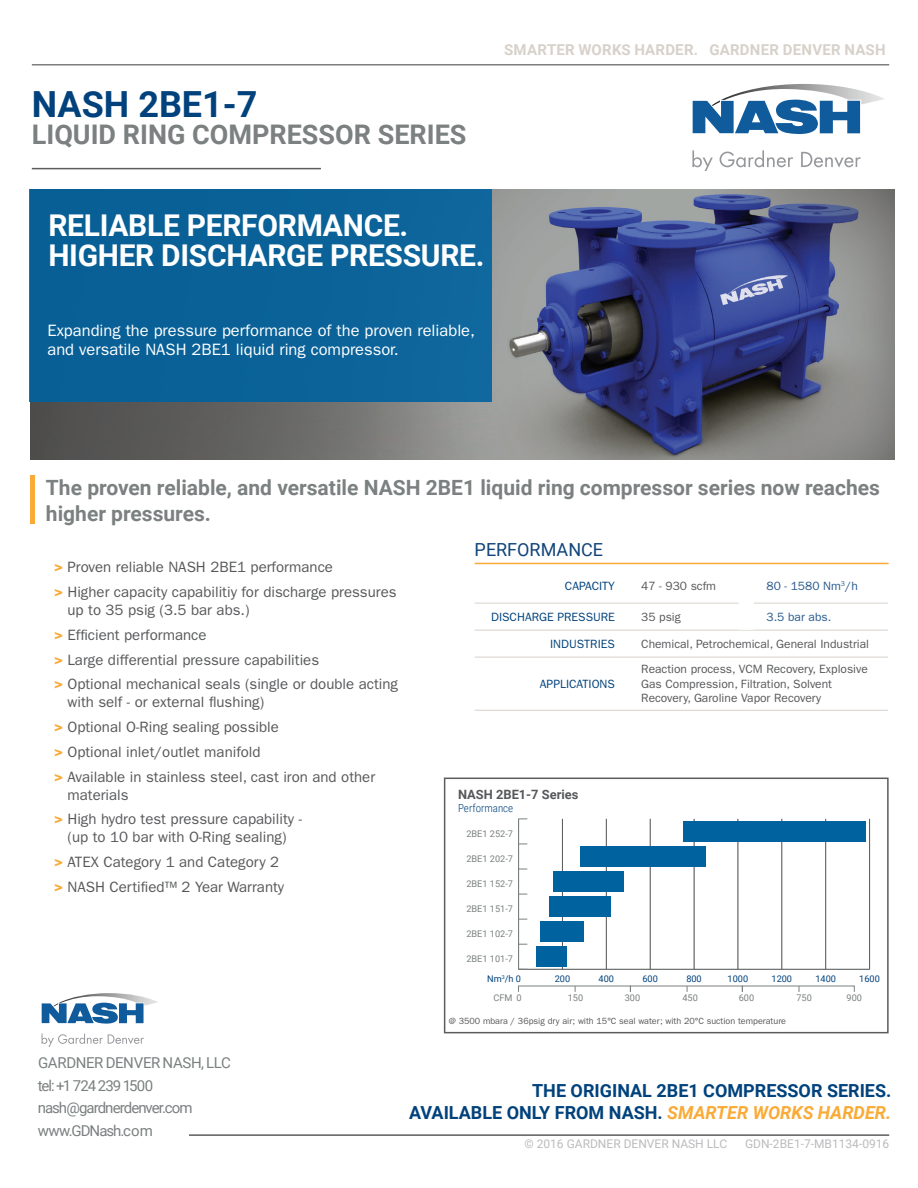
<style>
.page{position:relative;width:918px;height:1188px;background:#fff}
.page>*{position:absolute;margin:0;border:0;box-sizing:border-box;transform-origin:0 0}
.t1{font:700 36px "Roboto";color:#01427c}
.t2{font:700 30px "Roboto";letter-spacing:-.01em;color:#fff}
.t3{font:700 27px "Roboto";color:#7b8080}
.t4{font:700 21px/25.5px "Roboto";color:#7b8080}
.t5{font:700 18px "Roboto";color:#01427c}
.t6{font:18px "Roboto";color:#10447a}
.t7{font:16.5px/19.5px "ITC Franklin Gothic Std";color:#fff}
.t8{font:15px/18px "ITC Franklin Gothic Std";color:#57585a}
.t9{font:15px "Roboto";letter-spacing:-.055em;color:#7b8080}
.t10{font:700 15px "Roboto";letter-spacing:.015em;color:#d7d1ca}
.t11{font:15px "Roboto";letter-spacing:-.025em;color:#7b8080}
.t12{font:700 12.9px "Roboto";color:#57585a}
.t13{font:12px/14.4px "ITC Franklin Gothic Std";color:#57585a}
.t14{font:12px "Roboto";color:#babbbe}
.t15{font:12px "ITC Franklin Gothic Std";color:#01427c}
.t16{font:12px "ITC Franklin Gothic Std";color:#29598e}
.t17{font:300 10.95px "Roboto Condensed";color:#01427c}
.t18{font:9.15px "Roboto";color:#7b8080}
.t19{font:9.15px/18.9px "Roboto";color:#01427c;text-align:right}
.t20{font:9px "ITC Franklin Gothic Std";color:#57585a}
.s1{font-weight:600;color:#faaa36}
.s2{color:#7b8080}
.s3{font-style:italic;color:#faaa36}
</style>
<div class="page">
<img style="left:30px;top:189px;width:864px;height:270px">
<div style="left:29px;top:189px;width:462px;height:213px;background:#096198"></div>
<svg style="left:30px;top:475px;width:5px;height:49px"></svg>
<hr style="left:32px;top:64px;width:857px;height:2px;background:#5c5c5f">
<hr style="left:32px;top:168px;width:289px;height:1px;background:#5c5c5f">
<svg style="left:692px;top:150px;width:21px;height:21px"></svg>
<svg style="left:720px;top:150px;width:73px;height:17px"></svg>
<svg style="left:801px;top:152px;width:60px;height:16px"></svg>
<svg style="left:692px;top:84px;width:192px;height:51px"></svg>
<svg style="left:518px;top:986px;width:337px;height:6px"></svg>
<hr style="left:519px;top:969px;width:351px;height:1px;background:#57585a">
<hr style="left:562px;top:819px;width:1px;height:150px;background:#57585a">
<hr style="left:606px;top:819px;width:1px;height:150px;background:#57585a">
<hr style="left:650px;top:819px;width:1px;height:150px;background:#57585a">
<hr style="left:694px;top:819px;width:1px;height:150px;background:#57585a">
<hr style="left:738px;top:819px;width:1px;height:150px;background:#57585a">
<hr style="left:782px;top:819px;width:1px;height:150px;background:#57585a">
<hr style="left:825px;top:819px;width:1px;height:150px;background:#57585a">
<hr style="left:869px;top:819px;width:1px;height:150px;background:#57585a">
<hr style="left:518px;top:819px;width:1px;height:150px;background:#7b8080">
<div style="left:536px;top:947px;width:31px;height:20px;background:#00629f"></div>
<div style="left:540px;top:922px;width:44px;height:20px;background:#00629f"></div>
<div style="left:549px;top:897px;width:62px;height:20px;background:#00629f"></div>
<div style="left:554px;top:872px;width:70px;height:20px;background:#00629f"></div>
<div style="left:580px;top:846px;width:125px;height:21px;background:#00629f"></div>
<div style="left:683px;top:821px;width:182px;height:20px;background:#00629f"></div>
<div style="left:444px;top:778px;width:445px;height:255px;border:2px solid #5c5c5f"></div>
<hr style="left:189px;top:1134px;width:700px;height:2px;background:#5c5c5f">
<svg style="left:42px;top:1034px;width:102px;height:13px"></svg>
<svg style="left:41px;top:993px;width:117px;height:31px"></svg>
<hr style="left:475px;top:563px;width:414px;height:1px;background:#faaa36">
<svg style="left:475px;top:602px;width:413px;height:108px"></svg>
<hr style="left:475px;top:603px;width:146px;height:1px;background:#d7d1ca">
<hr style="left:475px;top:630px;width:146px;height:1px;background:#d7d1ca">
<hr style="left:475px;top:657px;width:146px;height:1px;background:#d7d1ca">
<hr style="left:475px;top:710px;width:146px;height:1px;background:#d7d1ca">
<hr style="left:621px;top:603px;width:118px;height:1px;background:#d7d1ca">
<hr style="left:754px;top:603px;width:134px;height:1px;background:#d7d1ca">
<hr style="left:621px;top:630px;width:125px;height:1px;background:#d7d1ca">
<hr style="left:746px;top:630px;width:142px;height:1px;background:#d7d1ca">
<hr style="left:621px;top:657px;width:125px;height:1px;background:#d7d1ca">
<hr style="left:746px;top:657px;width:142px;height:1px;background:#d7d1ca">
<hr style="left:621px;top:710px;width:125px;height:1px;background:#d7d1ca">
<hr style="left:746px;top:710px;width:142px;height:1px;background:#d7d1ca">
<div style="left:739px;top:568px;width:15px;height:35px;background:#fff"></div>
<div style="left:739px;top:603px;width:15px;height:27px;background:#fff"></div>
<p class="t1" style="left:32px;top:79px;width:227px">NASH 2BE1-7</p>
<p class="t3" style="left:32px;top:116px;width:436px">LIQUID RING COMPRESSOR SERIES</p>
<p class="t10" style="left:504px;top:39px;width:383px">SMARTER WORKS HARDER. GARDNER DENVER NASH</p>
<p class="t2" style="left:48px;top:205px;width:361px">RELIABLE PERFORMANCE.</p>
<p class="t2" style="left:48px;top:235px;width:438px">HIGHER DISCHARGE PRESSURE.</p>
<p class="t7" style="left:47px;top:321px;width:429px">Expanding the pressure performance of the proven reliable, and versatile NASH 2BE1 liquid ring compressor.</p>
<p class="t4" style="left:46px;top:474px;width:835px">The proven reliable, and versatile NASH 2BE1 liquid ring compressor series now reaches higher pressures.</p>
<p class="t8" style="left:54px;top:558px;width:280px"><span class="s1">&gt;</span> Proven reliable NASH 2BE1 performance</p>
<p class="t8" style="left:68px;top:583px;width:331px;text-indent:-14px"><span class="s1">&gt;</span> Higher capacity capabilitiy for discharge pressures up to 35 psig (3.5 bar abs.)</p>
<p class="t8" style="left:54px;top:626px;width:154px"><span class="s1">&gt;</span> Efficient performance</p>
<p class="t8" style="left:54px;top:651px;width:267px"><span class="s1">&gt;</span> Large differential pressure capabilities</p>
<p class="t8" style="left:68px;top:675px;width:332px;text-indent:-14px"><span class="s1">&gt;</span> Optional mechanical seals (single or double acting with self - or external flushing)</p>
<p class="t8" style="left:54px;top:718px;width:226px"><span class="s1">&gt;</span> Optional O-Ring sealing possible</p>
<p class="t8" style="left:54px;top:743px;width:208px"><span class="s1">&gt;</span> Optional inlet/outlet manifold</p>
<p class="t8" style="left:68px;top:768px;width:309px;text-indent:-14px"><span class="s1">&gt;</span> Available in stainless steel, cast iron and other materials</p>
<p class="t8" style="left:54px;top:810px;width:250px;text-align:center"><span class="s1">&gt;</span> High hydro test pressure capability - (up to 10 bar with O-Ring sealing)</p>
<p class="t8" style="left:54px;top:853px;width:227px"><span class="s1">&gt;</span> ATEX Category 1 and Category 2</p>
<p class="t8" style="left:54px;top:878px;width:232px"><span class="s1">&gt;</span> NASH Certified™ 2 Year Warranty</p>
<p class="t6" style="left:475px;top:537px;width:130px">PERFORMANCE</p>
<p class="t15" style="left:565px;top:579px;width:52px">CAPACITY</p>
<p class="t13" style="left:641px;top:579px;width:76px">47 - 930 scfm</p>
<p class="t16" style="left:767px;top:579px;width:93px">80 - 1580 Nm<sup>3</sup>/h</p>
<p class="t15" style="left:491px;top:610px;width:125px">DISCHARGE PRESSURE</p>
<p class="t13" style="left:641px;top:610px;width:41px">35 psig</p>
<p class="t16" style="left:767px;top:610px;width:66px">3.5 bar abs.</p>
<p class="t15" style="left:550px;top:637px;width:66px">INDUSTRIES</p>
<p class="t13" style="left:641px;top:637px;width:229px">Chemical, Petrochemical, General Industrial</p>
<p class="t15" style="left:540px;top:677px;width:77px">APPLICATIONS</p>
<p class="t13" style="left:641px;top:662px;width:228px">Reaction process, VCM Recovery, Explosive<br>Gas Compression, Filtration, Solvent<br>Recovery, Garoline Vapor Recovery</p>
<p class="t12" style="left:458px;top:785px;width:122px">NASH 2BE1-7 Series</p>
<p class="t17" style="left:458px;top:800px;width:57px">Performance</p>
<p class="t18" style="left:466px;top:827px;width:48px">2BE1 252-7</p>
<p class="t18" style="left:466px;top:852px;width:48px">2BE1 202-7</p>
<p class="t18" style="left:466px;top:877px;width:48px">2BE1 152-7</p>
<p class="t18" style="left:466px;top:902px;width:48px">2BE1 151-7</p>
<p class="t18" style="left:466px;top:927px;width:48px">2BE1 102-7</p>
<p class="t18" style="left:466px;top:952px;width:48px">2BE1 101-7</p>
<p class="t19" style="left:487px;top:969px;width:36px">Nm<sup>3</sup>/h 0<br><span class="s2">CFM 0</span></p>
<p class="t19" style="left:555px;top:969px;width:17px">200</p>
<p class="t19" style="left:599px;top:969px;width:17px">400</p>
<p class="t19" style="left:642px;top:969px;width:17px">600</p>
<p class="t19" style="left:686px;top:969px;width:17px">800</p>
<p class="t19" style="left:728px;top:969px;width:22px">1000</p>
<p class="t19" style="left:772px;top:969px;width:22px">1200</p>
<p class="t19" style="left:815px;top:969px;width:22px">1400</p>
<p class="t19" style="left:859px;top:969px;width:22px">1600</p>
<p class="t18" style="left:568px;top:991px;width:17px">150</p>
<p class="t18" style="left:625px;top:991px;width:17px">300</p>
<p class="t18" style="left:682px;top:991px;width:17px">450</p>
<p class="t18" style="left:739px;top:991px;width:17px">600</p>
<p class="t18" style="left:796px;top:991px;width:17px">750</p>
<p class="t18" style="left:847px;top:991px;width:17px">900</p>
<p class="t20" style="left:449px;top:1016px;width:339px">@ 3500 mbara / 36psig dry air; with 15°C seal water; with 20°C suction temperature</p>
<p class="t11" style="left:38px;top:1053px;width:195px">GARDNER DENVER NASH, LLC</p>
<p class="t9" style="left:38px;top:1075px;width:117px">tel: +1 724 239 1500</p>
<p class="t9" style="left:38px;top:1098px;width:156px">nash@gardnerdenver.com</p>
<p class="t9" style="left:38px;top:1120px;width:117px">www.GDNash.com</p>
<p class="t5" style="left:532px;top:1078px;width:361px">THE ORIGINAL 2BE1 COMPRESSOR SERIES.</p>
<p class="t5" style="left:409px;top:1100px;width:484px">AVAILABLE ONLY FROM NASH. <span class="s3">SMARTER WORKS HARDER.</span></p>
<p class="t14" style="left:524px;top:1135px;width:204px">© 2016 GARDNER DENVER NASH LLC</p>
<p class="t14" style="left:745px;top:1135px;width:146px">GDN-2BE1-7-MB1134-0916</p>
</div>
